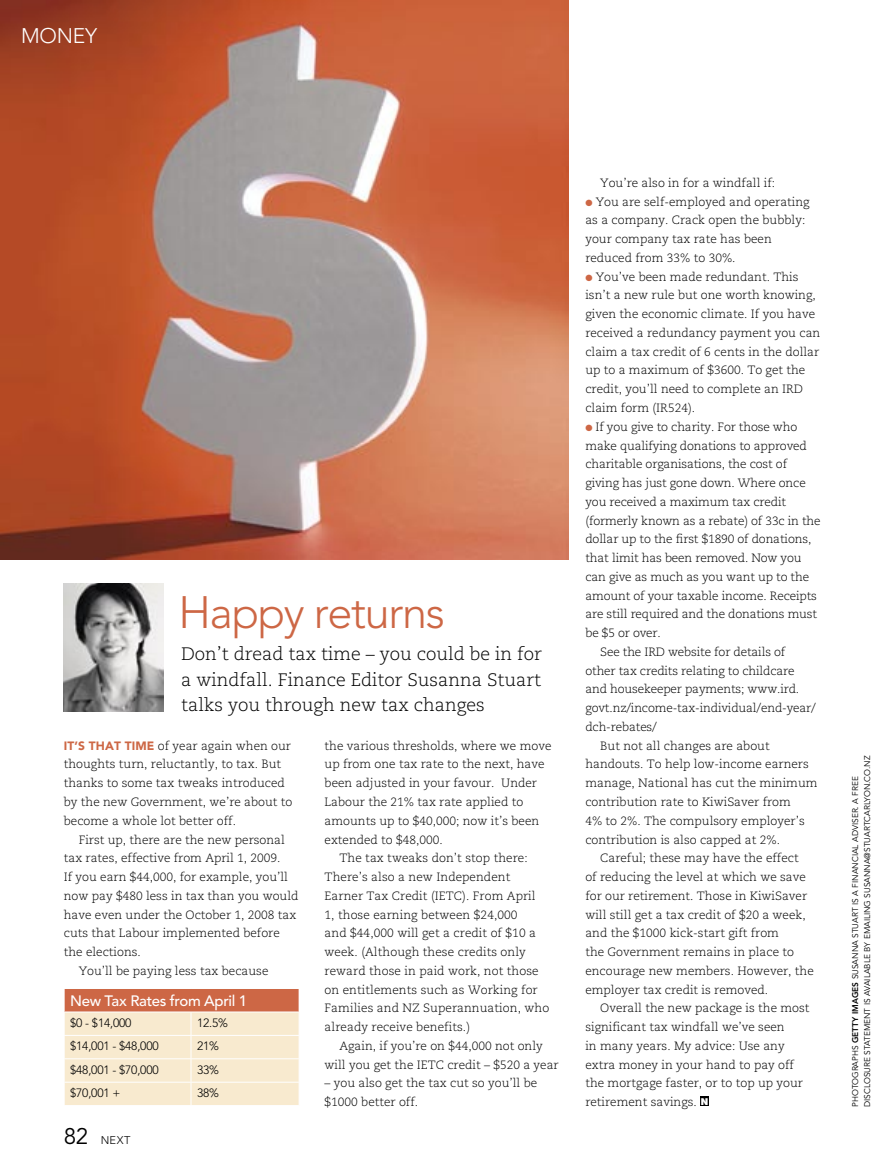
<style>
.page{position:relative;width:893px;height:1170px;background:#fff}
.page>*{position:absolute;margin:0;border:0;box-sizing:border-box;transform-origin:0 0}
.Author_head{font:300 45px "Avenir";letter-spacing:-.03em;color:#cd6745}
.slug{font:300 21px "Avenir";letter-spacing:-.01em;color:#fff}
.Body_text_indent{font:300 18px/25.5px "Caecilia";color:#000;text-align:justify}
.Crosshead_Avenir{font:500 15px "Avenir";letter-spacing:-.02em;color:#fff}
.Body_text_indent-2{font:300 12px/18.8px "Caecilia";color:#000}
.Body_text_no_indent{font:300 12px/18.8px "Caecilia";letter-spacing:-.01em;color:#000}
.Panel_text_avenir_no_indent{font:300 12px "Avenir";letter-spacing:-.015em;color:#000}
.t1{font:300 11.1px "Avenir";color:#000}
.t2{font:800 9px "Futura";color:#fff;scale:.95 1}
.gutter_credit{font:8.25px/12px "Avenir";color:#000}
.s1{font-family:"Avenir";font-weight:900;color:#cd6745}
.s2{font-weight:400;font-size:22.5px}
.s3{color:#cd6745}
.s4{font-weight:800}
</style>
<div class="page">
<img style="left:0;top:0;width:568px;height:559px">
<img style="left:64px;top:583px;width:99px;height:128px">
<svg style="left:64px;top:989px;width:235px;height:116px;background:#f0d1b6"></svg>
<hr style="left:64px;top:1011px;width:127px;height:1px;background:#fff">
<hr style="left:191px;top:1011px;width:108px;height:1px;background:#fff">
<div style="left:700px;top:1096px;width:9px;height:9px;background:#000"></div>
<p class="slug" style="left:21px;top:23px;width:78px">MONEY</p>
<p class="Author_head" style="left:178px;top:586px;width:268px">Happy returns</p>
<p class="Body_text_indent" style="left:181px;top:641px;width:362px">Don’t dread tax time – you could be in for a windfall. Finance Editor Susanna Stuart talks you through new tax changes</p>
<p class="Body_text_indent-2" style="left:64px;top:736px;width:230px"><span class="s1">IT’S THAT TIME</span> of year again when our thoughts turn, reluctantly, to tax. But thanks to some tax tweaks introduced by the new Government, we’re about to become a whole lot better off.</p>
<p class="Body_text_indent-2" style="left:64px;top:830px;width:236px;text-indent:15px">First up, there are the new personal tax rates, effective from April 1, 2009.<br>If you earn $44,000, for example, you’ll now pay $480 less in tax than you would have even under the October 1, 2008 tax cuts that Labour implemented before the elections.</p>
<p class="Body_text_indent-2" style="left:79px;top:961px;width:191px">You’ll be paying less tax because</p>
<p class="Crosshead_Avenir" style="left:70px;top:992px;width:178px">New Tax Rates from April 1</p>
<p class="Panel_text_avenir_no_indent" style="left:70px;top:1015px;width:63px">$0 - $14,000</p>
<p class="Panel_text_avenir_no_indent" style="left:197px;top:1015px;width:32px">12.5%</p>
<p class="Panel_text_avenir_no_indent" style="left:70px;top:1039px;width:90px">$14,001 - $48,000</p>
<p class="Panel_text_avenir_no_indent" style="left:197px;top:1039px;width:23px">21%</p>
<p class="Panel_text_avenir_no_indent" style="left:70px;top:1062px;width:90px">$48,001 - $70,000</p>
<p class="Panel_text_avenir_no_indent" style="left:197px;top:1062px;width:23px">33%</p>
<p class="Panel_text_avenir_no_indent" style="left:70px;top:1085px;width:52px">$70,001 +</p>
<p class="Panel_text_avenir_no_indent" style="left:197px;top:1085px;width:23px">38%</p>
<p class="t1" style="left:64px;top:1133px;width:68px"><span class="s2">82</span> NEXT</p>
<p class="Body_text_indent-2" style="left:325px;top:736px;width:228px">the various thresholds, where we move up from one tax rate to the next, have been adjusted in your favour. Under Labour the 21% tax rate applied to amounts up to $40,000; now it’s been extended to $48,000.</p>
<p class="Body_text_indent-2" style="left:325px;top:849px;width:226px;text-indent:15px">The tax tweaks don’t stop there:<br>There’s also a new Independent Earner Tax Credit (IETC). From April<br>1, those earning between $24,000<br>and $44,000 will get a credit of $10 a week. (Although these credits only reward those in paid work, not those on entitlements such as Working for Families and NZ Superannuation, who already receive benefits.)</p>
<p class="Body_text_indent-2" style="left:325px;top:1036px;width:236px;text-align:center">Again, if you’re on $44,000 not only<br>will you get the IETC credit – $520 a year</p>
<p class="Body_text_indent-2" style="left:325px;top:1074px;width:214px">– you also get the tax cut so you’ll be $1000 better off.</p>
<p class="Body_text_indent-2" style="left:600px;top:174px;width:176px">You’re also in for a windfall if:</p>
<p class="Body_text_no_indent" style="left:585px;top:192px;width:226px"><span class="s3">●</span> You are self-employed and operating as a company. Crack open the bubbly: your company tax rate has been reduced from 33% to 30%.</p>
<p class="Body_text_no_indent" style="left:585px;top:267px;width:236px"><span class="s3">●</span> You’ve been made redundant. This isn’t a new rule but one worth knowing, given the economic climate. If you have received a redundancy payment you can claim a tax credit of 6 cents in the dollar up to a maximum of $3600. To get the credit, you’ll need to complete an IRD claim form (IR524).</p>
<p class="Body_text_no_indent" style="left:585px;top:417px;width:237px"><span class="s3">●</span> If you give to charity. For those who make qualifying donations to approved charitable organisations, the cost of giving has just gone down. Where once you received a maximum tax credit (formerly known as a rebate) of 33c in the dollar up to the first $1890 of donations, that limit has been removed. Now you can give as much as you want up to the amount of your taxable income. Receipts are still required and the donations must be $5 or over.</p>
<p class="Body_text_no_indent" style="left:585px;top:642px;width:232px;text-indent:15px">See the IRD website for details of other tax credits relating to childcare and housekeeper payments; www.ird. govt.nz/income-tax-individual/end-year/ dch-rebates/</p>
<p class="Body_text_indent-2" style="left:585px;top:736px;width:234px;text-indent:15px">But not all changes are about handouts. To help low-income earners manage, National has cut the minimum contribution rate to KiwiSaver from<br>4% to 2%. The compulsory employer’s contribution is also capped at 2%.</p>
<p class="Body_text_indent-2" style="left:585px;top:849px;width:230px;text-indent:15px">Careful; these may have the effect<br>of reducing the level at which we save for our retirement. Those in KiwiSaver will still get a tax credit of $20 a week, and the $1000 kick-start gift from<br>the Government remains in place to encourage new members. However, the employer tax credit is removed.</p>
<p class="Body_text_indent-2" style="left:585px;top:999px;width:226px;text-indent:15px">Overall the new package is the most significant tax windfall we’ve seen<br>in many years. My advice: Use any extra money in your hand to pay off the mortgage faster, or to top up your retirement savings.</p>
<p class="t2" style="left:701px;top:1095px;width:9px">N</p>
<p class="gutter_credit" style="left:850px;top:1106px;width:353px;rotate:-90deg">PHOTOGRAPHS <span class="s4">GETTY IMAGES</span> SUSANNA STUART IS A FINANCIAL ADVISER. A FREE<br>DISCLOSURE STATEMENT IS AVAILABLE BY EMAILING SUSANNA@STUARTCARLYON.CO.NZ</p>
</div>
